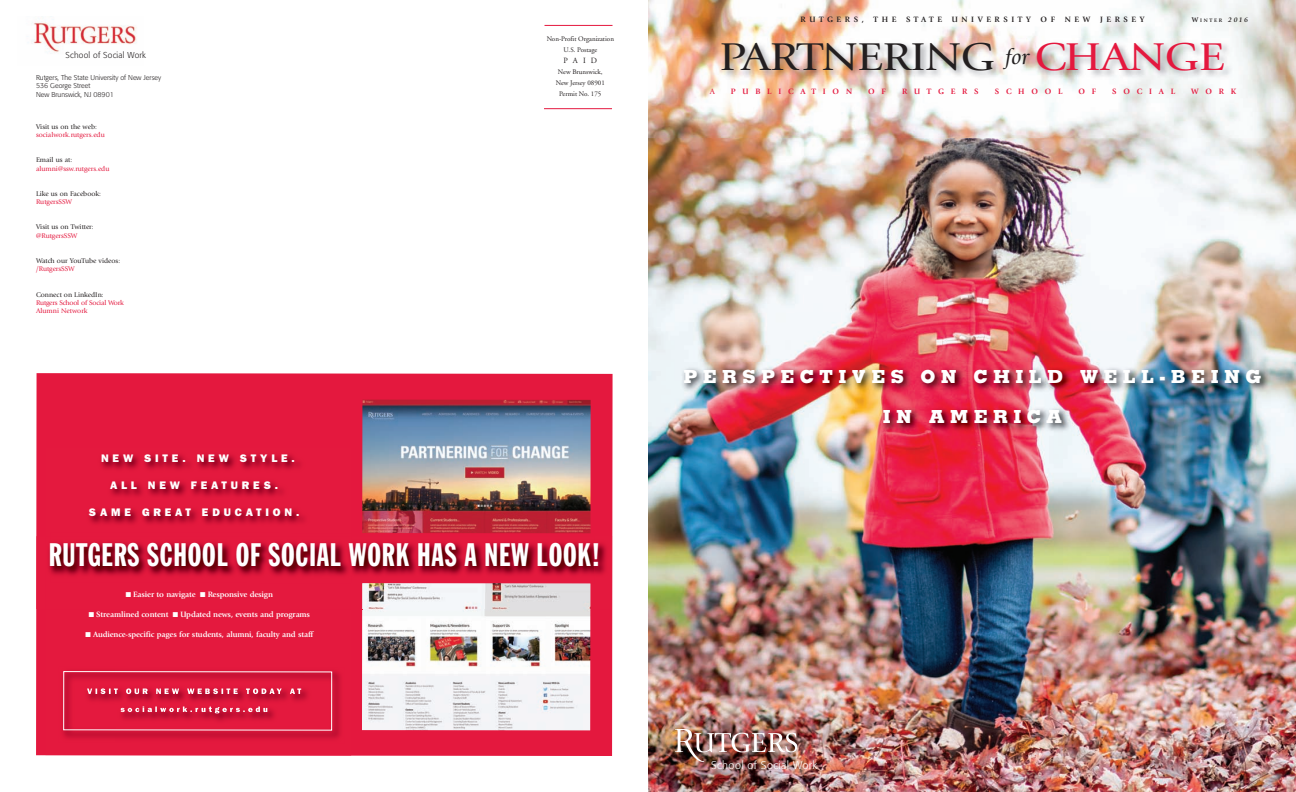
<style>
.page{position:relative;width:1296px;height:792px;background:#fff}
.page>*{position:absolute;margin:0;border:0;box-sizing:border-box;transform-origin:0 0}
.t1{font:40px "Giovanni";letter-spacing:-.015em;color:#231f20;scale:1.15 1}
.t2{font:32px "Franklin Gothic Extra Cond";letter-spacing:.025em;color:#fff}
.t3{font:22px "Giovanni Itl";color:#231f20}
.t4{font:800 18px "Memphis";letter-spacing:.3em;color:#fff}
.t5{font:800 11px "Franklin Gothic";letter-spacing:.35em;color:#fff}
.t6{font:300 11px "Formata BQ";letter-spacing:.035em;color:#fff}
.t7{font:300 8.5px "Formata BQ";letter-spacing:.025em;color:#231f20}
.t8{font:8px "Giovanni Bld";letter-spacing:-.015em;color:#fff}
.t9{font:8px "Giovanni Bld";letter-spacing:.85em;color:#e4183e}
.t10{font:8px "Giovanni Bld";letter-spacing:.45em;color:#231f20}
.t11{font:8px "Adobe Garamond";color:#231f20}
.t12{font:8px "Giovanni";color:#e4183e}
.t13{font:7px "Giovanni";color:#231f20}
.t14{font:7px "Giovanni";color:#e4183e}
.t15{font:7px/11px "Adobe Garamond";color:#231f20;text-align:center}
.t16{font:300 7px/8.4px "Formata BQ";color:#231f20}
.t17{font:7px/8.4px "Giovanni";letter-spacing:-.025em;color:#e4183e}
.t18{font:5.2px "Giovanni Bld";letter-spacing:.335em;color:#231f20}
.s1{font-size:7px}
.s2{font-family:"Giovanni Bld Itl";font-size:7px}
.s3{color:#e4183e}
</style>
<div class="page">
<img style="left:648px;top:0;width:648px;height:792px">
<hr style="left:545px;top:25px;width:68px;height:1px;background:#e4183e">
<hr style="left:544px;top:109px;width:68px;height:1px;background:#e4183e">
<img style="left:32px;top:16px;width:105px;height:37px">
<img style="left:648px;top:38px;width:648px;height:99px">
<img style="left:648px;top:363px;width:648px;height:268px">
<img style="left:675px;top:729px;width:122px;height:33px">
<div style="left:36px;top:373px;width:577px;height:383px;background:#e4183e"></div>
<img style="left:362px;top:400px;width:229px;height:330px">
<svg style="left:351px;top:533px;width:243px;height:3px"></svg>
<div style="left:45px;top:609px;width:306px;height:147px;background:#e4193e"></div>
<img style="left:45px;top:448px;width:306px;height:88px">
<img style="left:51px;top:533px;width:300px;height:3px">
<img style="left:590px;top:536px;width:23px;height:73px">
<div style="left:36px;top:536px;width:315px;height:73px;background:#e4193e"></div>
<img style="left:351px;top:583px;width:239px;height:26px">
<img style="left:51px;top:536px;width:543px;height:47px">
<img style="left:59px;top:667px;width:286px;height:76px">
<svg style="left:63px;top:671px;width:269px;height:60px;background:#db2849"></svg>
<p class="t10" style="left:801px;top:16px;width:345px">RUTGERS, THE STATE UNIVERSITY OF NEW JERSEY</p>
<p class="t18" style="left:1192px;top:18px;width:58px"><span class="s1">W</span>INTER <span class="s2">2016</span></p>
<p class="t15" style="left:547px;top:34px;width:69px">Non-Profit Organization<br>U.S. Postage</p>
<p class="t11" style="left:564px;top:57px;width:35px">PAID</p>
<p class="t15" style="left:556px;top:67px;width:51px">New Brunswick,<br>New Jersey 08901<br>Permit No. 175</p>
<p class="t7" style="left:66px;top:51px;width:82px">School of Social Work</p>
<h1 class="t1" style="left:719px;top:41px;width:441px">PARTNERING <span class="s3">CHANGE</span></h1>
<p class="t12" style="left:710px;top:89px;width:7px">A</p>
<p class="t9" style="left:731px;top:89px;width:123px">PUBLICATION</p>
<p class="t9" style="left:868px;top:89px;width:19px">O F</p>
<p class="t9" style="left:902px;top:89px;width:78px">RUTGERS</p>
<p class="t9" style="left:995px;top:89px;width:69px">SCHOOL</p>
<p class="t9" style="left:1079px;top:89px;width:19px">O F</p>
<p class="t9" style="left:1112px;top:89px;width:64px">SOCIAL</p>
<p class="t9" style="left:1191px;top:89px;width:46px">WORK</p>
<h3 class="t3" style="left:1005px;top:48px;width:26px">for</h3>
<p class="t16" style="left:36px;top:74px;width:127px">Rutgers, The State University of New Jersey<br>536 George Street<br>New Brunswick, NJ 08901</p>
<p class="t13" style="left:36px;top:124px;width:63px">Visit us on the web:</p>
<p class="t14" style="left:36px;top:132px;width:70px">socialwork.rutgers.edu</p>
<p class="t13" style="left:36px;top:157px;width:38px">Email us at:</p>
<p class="t14" style="left:36px;top:166px;width:75px">alumni@ssw.rutgers.edu</p>
<p class="t13" style="left:36px;top:191px;width:67px">Like us on Facebook:</p>
<p class="t14" style="left:36px;top:199px;width:38px">RutgersSSW</p>
<p class="t13" style="left:36px;top:224px;width:59px">Visit us on Twitter:</p>
<p class="t14" style="left:36px;top:233px;width:43px">@RutgersSSW</p>
<p class="t13" style="left:36px;top:258px;width:86px">Watch our YouTube videos:</p>
<p class="t14" style="left:36px;top:266px;width:40px">/RutgersSSW</p>
<p class="t13" style="left:36px;top:292px;width:69px">Connect on LinkedIn:</p>
<p class="t17" style="left:36px;top:299px;width:89px">Rutgers School of Social Work<br>Alumni Network</p>
<h3 class="t5" style="left:101px;top:452px;width:195px">NEW SITE. NEW STYLE.</h3>
<h3 class="t5" style="left:110px;top:479px;width:170px">ALL NEW FEATURES.</h3>
<h3 class="t5" style="left:89px;top:506px;width:212px">SAME GREAT EDUCATION.</h3>
<h2 class="t2" style="left:49px;top:543px;width:553px">RUTGERS SCHOOL OF SOCIAL WORK HAS A NEW LOOK!</h2>
<p class="t8" style="left:126px;top:592px;width:148px">■ Easier to navigate ■ Responsive design</p>
<p class="t8" style="left:89px;top:612px;width:223px">■ Streamlined content ■ Updated news, events and programs</p>
<p class="t8" style="left:86px;top:632px;width:229px">■ Audience-specific pages for students, alumni, faculty and staff</p>
<h3 class="t4" style="left:683px;top:370px;width:580px">PERSPECTIVES ON CHILD WELL-BEING</h3>
<h3 class="t4" style="left:883px;top:410px;width:181px">IN AMERICA</h3>
<h3 class="t6" style="left:711px;top:760px;width:108px">School of Social Work</h3>
</div>
